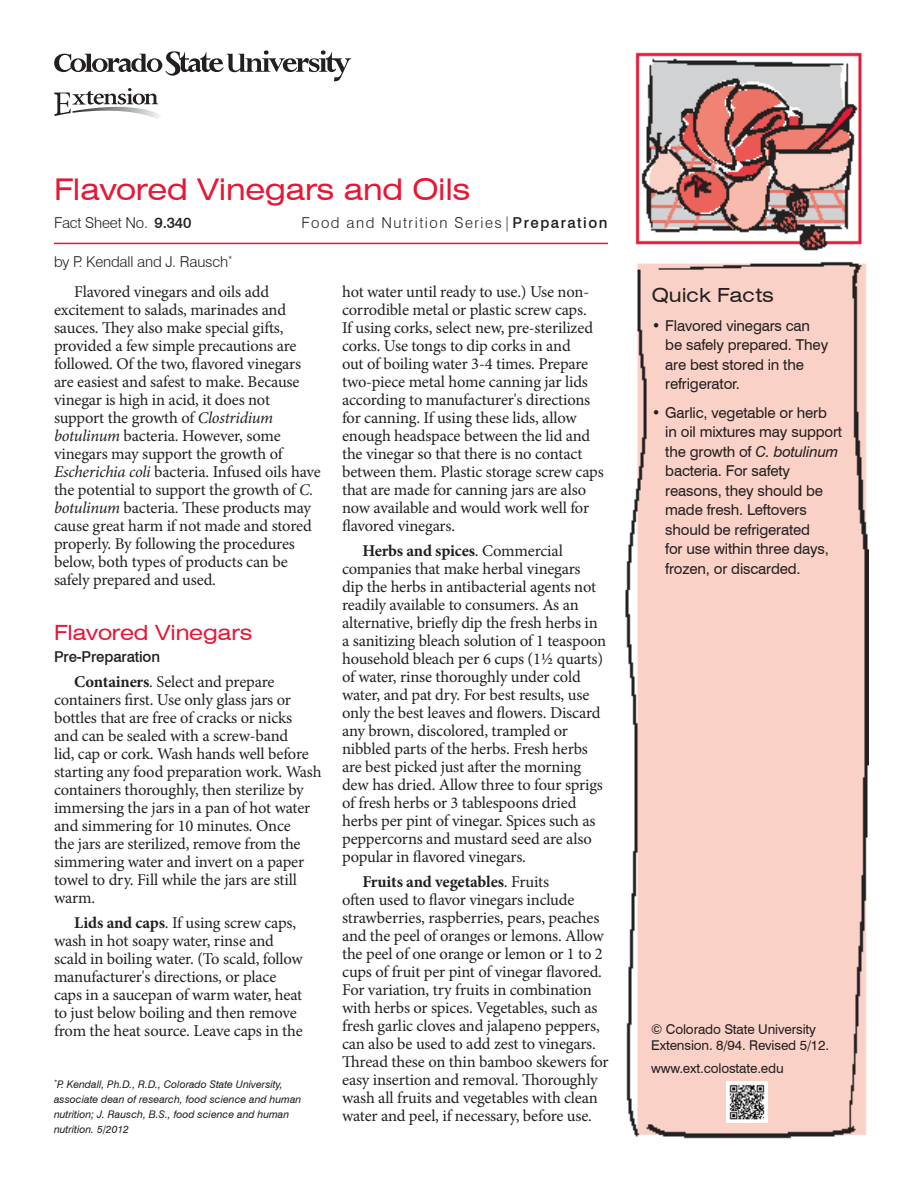
<style>
.page{position:relative;width:918px;height:1188px;background:#fff}
.page>*{position:absolute;margin:0;border:0;box-sizing:border-box;transform-origin:0 0}
.t1{font:expanded 30px "Swiss 721 BT";letter-spacing:-.01em;color:#e51836}
.subhead_1{font:expanded 21px "Swiss 721 BT";letter-spacing:-.01em;color:#e51836}
.QF_subhead{font:expanded 19.5px "Swiss 721 BT";color:#231f20}
.body{font:16.5px/18px "Minion Pro";letter-spacing:-.01em;color:#231f20}
.t2{font:15px/19.5px "Swiss 721 BT";letter-spacing:-.01em;color:#231f20}
.author{font:300 15px "Swiss 721 BT";letter-spacing:-.01em;color:#231f20}
.author-2{font:300 15px "Swiss 721 BT";letter-spacing:.1em;color:#231f20}
.body-2{font:500 15px "Swiss 721 BT";letter-spacing:-.01em;color:#231f20}
.copyright{font:13.5px/16.5px "Swiss 721 BT";letter-spacing:-.01em;color:#231f20}
.Web_address{font:13.5px "Swiss 721 BT";letter-spacing:-.01em;color:#231f20}
.author_info{font:italic 10.5px/15px "Swiss 721 BT";color:#231f20}
.s1{font-weight:500}
.s2{font-style:italic}
.s3{font-weight:700}
</style>
<div class="page">
<hr style="left:54px;top:243px;width:554px;height:1px;background:#e51836">
<svg style="left:54px;top:88px;width:106px;height:31px"></svg>
<svg style="left:54px;top:50px;width:297px;height:31px"></svg>
<img style="left:625px;top:52px;width:244px;height:1087px">
<img style="left:727px;top:1082px;width:40px;height:41px">
<p class="t1" style="left:54px;top:171px;width:418px">Flavored Vinegars and Oils</p>
<p class="author" style="left:54px;top:214px;width:139px">Fact Sheet No. <span class="s1">9.340</span></p>
<p class="author-2" style="left:301px;top:214px;width:308px">Food and Nutrition Series|<span class="s1">Preparation</span></p>
<p class="author" style="left:54px;top:253px;width:180px">by P. Kendall and J. Rausch<sup>*</sup></p>
<p class="body" style="left:54px;top:283px;width:268px;text-indent:20px">Flavored vinegars and oils add excitement to salads, marinades and sauces. They also make special gifts, provided a few simple precautions are followed. Of the two, flavored vinegars are easiest and safest to make. Because vinegar is high in acid, it does not support the growth of <span class="s2">Clostridium botulinum</span> bacteria. However, some vinegars may support the growth of <span class="s2">Escherichia coli</span> bacteria. Infused oils have the potential to support the growth of <span class="s2">C. botulinum</span> bacteria. These products may cause great harm if not made and stored properly. By following the procedures below, both types of products can be safely prepared and used.</p>
<p class="subhead_1" style="left:54px;top:620px;width:200px">Flavored Vinegars</p>
<p class="body-2" style="left:54px;top:648px;width:108px">Pre-Preparation</p>
<p class="body" style="left:54px;top:673px;width:269px;text-indent:20px"><span class="s3">Containers</span>. Select and prepare containers first. Use only glass jars or bottles that are free of cracks or nicks<br>and can be sealed with a screw-band<br>lid, cap or cork. Wash hands well before starting any food preparation work. Wash containers thoroughly, then sterilize by immersing the jars in a pan of hot water and simmering for 10 minutes. Once<br>the jars are sterilized, remove from the simmering water and invert on a paper towel to dry. Fill while the jars are still warm.</p>
<p class="body" style="left:54px;top:914px;width:250px;text-indent:20px"><span class="s3">Lids and caps</span>. If using screw caps, wash in hot soapy water, rinse and scald in boiling water. (To scald, follow manufacturer's directions, or place caps in a saucepan of warm water, heat to just below boiling and then remove from the heat source. Leave caps in the</p>
<p class="body" style="left:342px;top:283px;width:263px">hot water until ready to use.) Use non&shy;corrodible metal or plastic screw caps.<br>If using corks, select new, pre-sterilized corks. Use tongs to dip corks in and<br>out of boiling water 3-4 times. Prepare two-piece metal home canning jar lids according to manufacturer's directions for canning. If using these lids, allow enough headspace between the lid and the vinegar so that there is no contact between them. Plastic storage screw caps that are made for canning jars are also now available and would work well for flavored vinegars.</p>
<p class="body" style="left:342px;top:542px;width:266px;text-indent:20px"><span class="s3">Herbs and spices</span>. Commercial companies that make herbal vinegars<br>dip the herbs in antibacterial agents not readily available to consumers. As an alternative, briefly dip the fresh herbs in a sanitizing bleach solution of 1 teaspoon household bleach per 6 cups (1½ quarts) of water, rinse thoroughly under cold water, and pat dry. For best results, use only the best leaves and flowers. Discard any brown, discolored, trampled or nibbled parts of the herbs. Fresh herbs are best picked just after the morning dew has dried. Allow three to four sprigs of fresh herbs or 3 tablespoons dried herbs per pint of vinegar. Spices such as peppercorns and mustard seed are also popular in flavored vinegars.</p>
<p class="body" style="left:342px;top:872px;width:268px;text-indent:20px"><span class="s3">Fruits and vegetables</span>. Fruits<br>often used to flavor vinegars include strawberries, raspberries, pears, peaches and the peel of oranges or lemons. Allow the peel of one orange or lemon or 1 to 2 cups of fruit per pint of vinegar flavored.<br>For variation, try fruits in combination with herbs or spices. Vegetables, such as fresh garlic cloves and jalapeno peppers, can also be used to add zest to vinegars.<br>Thread these on thin bamboo skewers for easy insertion and removal. Thoroughly wash all fruits and vegetables with clean water and peel, if necessary, before use.</p>
<p class="author_info" style="left:54px;top:1077px;width:249px"><sup>*</sup>P. Kendall, Ph.D., R.D., Colorado State University, associate dean of research, food science and human nutrition; J. Rausch, B.S., food science and human nutrition. 5/2012</p>
<p class="QF_subhead" style="left:652px;top:283px;width:124px">Quick Facts</p>
<p class="t2" style="left:665px;top:315px;width:165px;text-indent:-14px">• Flavored vinegars can be safely prepared. They are best stored in the refrigerator.</p>
<p class="t2" style="left:665px;top:402px;width:178px;text-indent:-14px">• Garlic, vegetable or herb in oil mixtures may support the growth of <span class="s2">C. botulinum </span>bacteria. For safety reasons, they should be made fresh. Leftovers should be refrigerated<br>for use within three days, frozen, or discarded.</p>
<p class="copyright" style="left:651px;top:1020px;width:179px">© Colorado State University<br>Extension. 8/94. Revised 5/12.</p>
<p class="Web_address" style="left:651px;top:1060px;width:134px">www.ext.colostate.edu</p>
</div>
